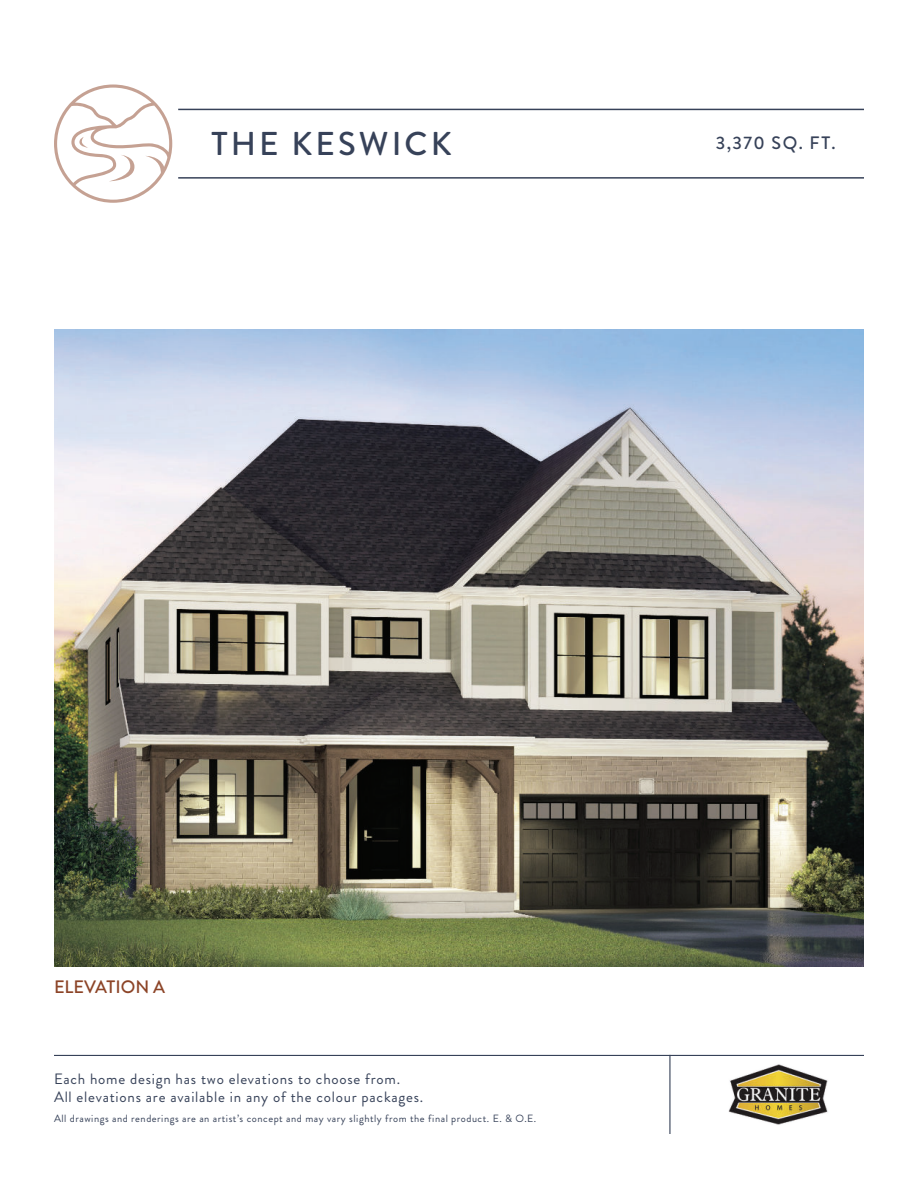
<style>
.page{position:relative;width:918px;height:1188px;background:#fff}
.page>*{position:absolute;margin:0;border:0;box-sizing:border-box;transform-origin:0 0}
.t1{font:500 33px "Brandon Grotesque";letter-spacing:.095em;color:#374259}
.t2{font:500 18px "Brandon Grotesque";letter-spacing:.085em;color:#374259}
.t3{font:500 18px "Brandon Grotesque";color:#8c4427}
.t4{font:15px/18px "Brandon Grotesque";letter-spacing:.05em;color:#374259}
.t5{font:10.5px "Brandon Grotesque";letter-spacing:.05em;color:#374259}
</style>
<div class="page">
<img style="left:54px;top:330px;width:810px;height:637px">
<hr style="left:54px;top:1055px;width:810px;height:1px;background:#374259">
<hr style="left:178px;top:109px;width:686px;height:1px;background:#374259">
<hr style="left:178px;top:177px;width:686px;height:2px;background:#374259">
<svg style="left:54px;top:84px;width:118px;height:119px"></svg>
<hr style="left:669px;top:1055px;width:2px;height:79px;background:#374259">
<img style="left:728px;top:1064px;width:100px;height:61px">
<h1 class="t1" style="left:211px;top:131px;width:242px">THE KESWICK</h1>
<p class="t2" style="left:716px;top:136px;width:121px">3,370 SQ. FT.</p>
<p class="t3" style="left:54px;top:981px;width:113px">ELEVATION A</p>
<p class="t4" style="left:54px;top:1072px;width:371px">Each home design has two elevations to choose from.<br>All elevations are available in any of the colour packages.</p>
<p class="t5" style="left:54px;top:1114px;width:484px">All drawings and renderings are an artist’s concept and may vary slightly from the final product. E. &amp; O.E.</p>
</div>
